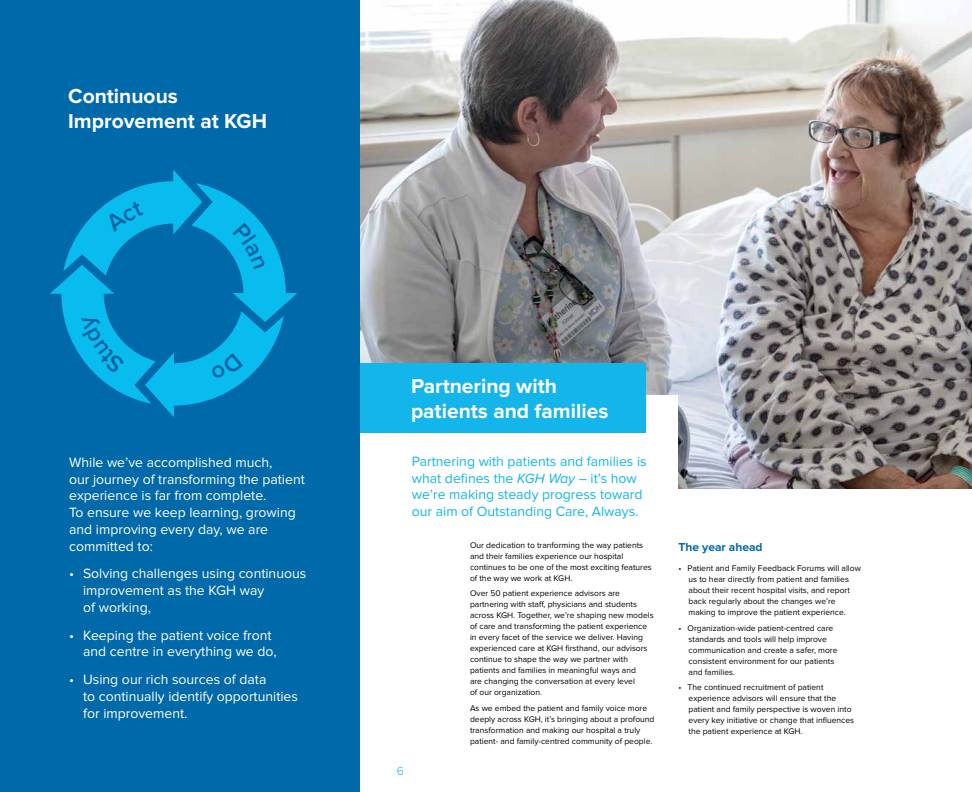
<style>
.page{position:relative;width:972px;height:792px;background:#fff}
.page>*{position:absolute;margin:0;border:0;box-sizing:border-box;transform-origin:0 0}
.t1{font:700 21px/25.2px "Proxima Nova";color:#fff}
.t2{font:14px/16.8px "Proxima Nova";color:#fff}
.t3{font:14px/16.8px "Proxima Nova";color:#13b5ea}
.t4{font:700 12px "Proxima Nova";color:#0069aa}
.t5{font:300 12px "Proxima Nova";color:#13b5ea}
.t6{font:8.5px/11px "Proxima Nova";color:#000}
.s1{font-style:italic}
</style>
<div class="page">
<div style="left:0;top:0;width:360px;height:792px;background:#0069aa"></div>
<img style="left:360px;top:0;width:612px;height:488px">
<div style="left:360px;top:395px;width:318px;height:114px;background:#fff"></div>
<div style="left:360px;top:364px;width:286px;height:69px;background:#13b5ea"></div>
<svg style="left:50px;top:170px;width:247px;height:247px"></svg>
<h1 class="t1" style="left:68px;top:84px;width:200px">Continuous<br>Improvement at KGH</h1>
<h2 class="t2" style="left:69px;top:454px;width:237px">While we’ve accomplished much,<br>our journey of transforming the patient experience is far from complete.<br>To ensure we keep learning, growing and improving every day, we are committed to:</h2>
<h2 class="t2" style="left:83px;top:566px;width:225px;text-indent:-14px">• Solving challenges using continuous improvement as the KGH way<br>of working,</h2>
<h2 class="t2" style="left:83px;top:627px;width:195px;text-indent:-14px">• Keeping the patient voice front and centre in everything we do,</h2>
<h2 class="t2" style="left:83px;top:671px;width:216px;text-indent:-14px">• Using our rich sources of data<br>to continually identify opportunities for improvement.</h2>
<h1 class="t1" style="left:411px;top:374px;width:199px">Partnering with patients and families</h1>
<h3 class="t5" style="left:397px;top:764px;width:9px">6</h3>
<h2 class="t3" style="left:412px;top:453px;width:236px">Partnering with patients and families is what defines the <span class="s1">KGH Way</span> – it’s how we’re making steady progress toward our aim of Outstanding Care, Always.</h2>
<p class="t6" style="left:470px;top:540px;width:183px">Our dedication to tranforming the way patients and their families experience our hospital continues to be one of the most exciting features of the way we work at KGH.</p>
<p class="t6" style="left:470px;top:588px;width:185px">Over 50 patient experience advisors are partnering with staff, physicians and students across KGH. Together, we’re shaping new models of care and transforming the patient experience in every facet of the service we deliver. Having experienced care at KGH firsthand, our advisors continue to shape the way we partner with patients and families in meaningful ways and<br>are changing the conversation at every level<br>of our organization.</p>
<p class="t6" style="left:470px;top:703px;width:186px">As we embed the patient and family voice more deeply across KGH, it’s bringing about a profound transformation and making our hospital a truly patient- and family-centred community of people.</p>
<h3 class="t4" style="left:679px;top:540px;width:86px">The year ahead</h3>
<p class="t6" style="left:689px;top:563px;width:174px;text-indent:-10px">• Patient and Family Feedback Forums will allow us to hear directly from patient and families about their recent hospital visits, and report back regularly about the changes we’re making to improve the patient experience.</p>
<p class="t6" style="left:689px;top:623px;width:150px;text-indent:-10px">• Organization-wide patient-centred care standards and tools will help improve communication and create a safer, more consistent environment for our patients and families.</p>
<p class="t6" style="left:689px;top:682px;width:167px;text-indent:-10px">• The continued recruitment of patient experience advisors will ensure that the patient and family perspective is woven into every key initiative or change that influences the patient experience at KGH.</p>
</div>
